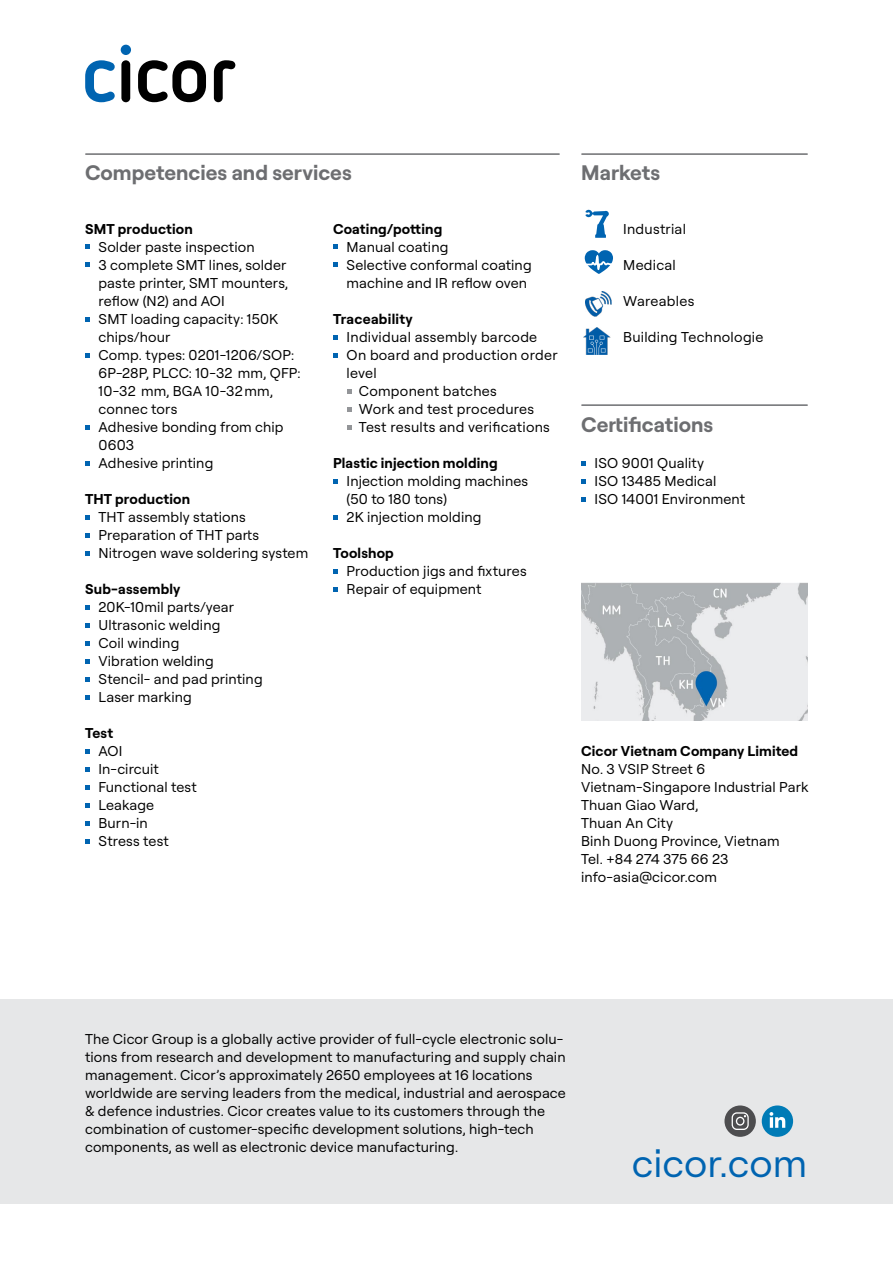
<style>
.page{position:relative;width:893px;height:1263px;background:#fff}
.page>*{position:absolute;margin:0;border:0;box-sizing:border-box;transform-origin:0 0}
.t1{font:39px "Roobert PRO";color:#0064b1}
.t2{font:700 21px "Roobert PRO";color:#6d6e71}
.t3{font:14.25px/18px "Roobert PRO";letter-spacing:.01em;color:#000}
.t4{font:700 14.25px "Roobert PRO";letter-spacing:.01em;color:#000}
</style>
<div class="page">
<svg style="left:85px;top:60px;width:30px;height:42px"></svg>
<div style="left:121px;top:45px;width:10px;height:10px;background:#0064b1;border-radius:50%"></div>
<div style="left:121px;top:60px;width:9px;height:42px;background:#000;border-radius:4px"></div>
<svg style="left:138px;top:60px;width:68px;height:42px"></svg>
<svg style="left:214px;top:60px;width:21px;height:42px"></svg>
<svg style="left:85px;top:244px;width:5px;height:5px"></svg>
<svg style="left:85px;top:262px;width:5px;height:5px"></svg>
<svg style="left:85px;top:317px;width:5px;height:4px"></svg>
<svg style="left:85px;top:353px;width:5px;height:4px"></svg>
<svg style="left:85px;top:425px;width:5px;height:4px"></svg>
<svg style="left:85px;top:461px;width:5px;height:4px"></svg>
<svg style="left:85px;top:515px;width:5px;height:4px"></svg>
<svg style="left:85px;top:533px;width:5px;height:4px"></svg>
<svg style="left:85px;top:551px;width:5px;height:4px"></svg>
<svg style="left:85px;top:605px;width:5px;height:4px"></svg>
<svg style="left:85px;top:623px;width:5px;height:4px"></svg>
<svg style="left:85px;top:641px;width:5px;height:4px"></svg>
<svg style="left:85px;top:659px;width:5px;height:4px"></svg>
<svg style="left:85px;top:677px;width:5px;height:4px"></svg>
<svg style="left:85px;top:695px;width:5px;height:4px"></svg>
<svg style="left:85px;top:749px;width:5px;height:4px"></svg>
<svg style="left:85px;top:767px;width:5px;height:4px"></svg>
<svg style="left:85px;top:785px;width:5px;height:4px"></svg>
<svg style="left:85px;top:803px;width:5px;height:4px"></svg>
<svg style="left:85px;top:821px;width:5px;height:4px"></svg>
<svg style="left:85px;top:839px;width:5px;height:4px"></svg>
<svg style="left:581px;top:461px;width:5px;height:4px"></svg>
<svg style="left:581px;top:479px;width:5px;height:4px"></svg>
<svg style="left:581px;top:497px;width:5px;height:4px"></svg>
<hr style="left:582px;top:404px;width:225px;height:2px;background:#6d6e71">
<div style="left:0;top:999px;width:893px;height:204px;background:#e6e7e8"></div>
<hr style="left:86px;top:153px;width:473px;height:2px;background:#6d6e71">
<hr style="left:582px;top:153px;width:225px;height:2px;background:#6d6e71">
<svg style="left:585px;top:210px;width:24px;height:28px"></svg>
<svg style="left:585px;top:250px;width:28px;height:24px"></svg>
<img style="left:585px;top:291px;width:26px;height:25px">
<img style="left:584px;top:327px;width:26px;height:27px">
<svg style="left:333px;top:244px;width:5px;height:5px"></svg>
<svg style="left:333px;top:262px;width:5px;height:5px"></svg>
<svg style="left:333px;top:335px;width:5px;height:4px"></svg>
<svg style="left:333px;top:353px;width:5px;height:4px"></svg>
<svg style="left:347px;top:389px;width:5px;height:4px"></svg>
<svg style="left:347px;top:407px;width:5px;height:4px"></svg>
<svg style="left:347px;top:425px;width:5px;height:4px"></svg>
<svg style="left:333px;top:479px;width:5px;height:4px"></svg>
<svg style="left:333px;top:515px;width:5px;height:4px"></svg>
<svg style="left:333px;top:569px;width:5px;height:4px"></svg>
<svg style="left:333px;top:587px;width:5px;height:4px"></svg>
<img style="left:581px;top:583px;width:227px;height:137px">
<div style="left:762px;top:1105px;width:31px;height:32px;background:#007bb6;border-radius:50%"></div>
<svg style="left:769px;top:1112px;width:16px;height:16px"></svg>
<div style="left:724px;top:1105px;width:32px;height:32px;background:#4d4d4f;border-radius:50%"></div>
<svg style="left:732px;top:1112px;width:17px;height:18px"></svg>
<h2 class="t2" style="left:85px;top:157px;width:268px">Competencies and services</h2>
<h2 class="t2" style="left:581px;top:157px;width:80px">Markets</h2>
<p class="t3" style="left:623px;top:219px;width:64px">Industrial</p>
<p class="t3" style="left:623px;top:255px;width:54px">Medical</p>
<p class="t3" style="left:623px;top:291px;width:73px">Wareables</p>
<p class="t3" style="left:623px;top:327px;width:142px">Building Technologie</p>
<p class="t4" style="left:333px;top:219px;width:111px">Coating/potting</p>
<p class="t3" style="left:347px;top:237px;width:187px">Manual coating<br>Selective conformal coating machine and IR reflow oven</p>
<p class="t4" style="left:333px;top:309px;width:81px">Traceability</p>
<p class="t3" style="left:347px;top:327px;width:192px">Individual assembly barcode</p>
<p class="t3" style="left:347px;top:345px;width:213px">On board and production order</p>
<p class="t3" style="left:347px;top:363px;width:32px">level</p>
<p class="t3" style="left:359px;top:381px;width:140px">Component batches</p>
<p class="t3" style="left:359px;top:399px;width:177px">Work and test procedures</p>
<p class="t3" style="left:359px;top:417px;width:193px">Test results and verifications</p>
<p class="t4" style="left:333px;top:453px;width:166px">Plastic injection molding</p>
<p class="t3" style="left:347px;top:471px;width:183px">Injection molding machines (50 to 180 tons)<br>2K injection molding</p>
<p class="t4" style="left:333px;top:543px;width:62px">Toolshop</p>
<p class="t3" style="left:347px;top:561px;width:182px">Production jigs and fixtures<br>Repair of equipment</p>
<p class="t4" style="left:85px;top:219px;width:109px">SMT production</p>
<p class="t3" style="left:99px;top:237px;width:203px">Solder paste inspection<br>3 complete SMT lines, solder paste printer, SMT mounters, reflow (N2) and AOI<br>SMT loading capacity: 150K chips/hour<br>Comp. types: 0201-1206/SOP:<br>6P-28P, PLCC: 10-32 mm, QFP:<br>10-32 mm, BGA 10-32mm, connec tors<br>Adhesive bonding from chip<br>0603<br>Adhesive printing</p>
<p class="t4" style="left:85px;top:489px;width:107px">THT production</p>
<p class="t3" style="left:99px;top:507px;width:211px">THT assembly stations<br>Preparation of THT parts<br>Nitrogen wave soldering system</p>
<p class="t4" style="left:85px;top:579px;width:97px">Sub-assembly</p>
<p class="t3" style="left:99px;top:597px;width:166px">20K-10mil parts/year<br>Ultrasonic welding<br>Coil winding<br>Vibration welding<br>Stencil- and pad printing<br>Laser marking</p>
<p class="t4" style="left:85px;top:723px;width:30px">Test</p>
<p class="t3" style="left:99px;top:741px;width:100px">AOI<br>In-circuit<br>Functional test<br>Leakage<br>Burn-in<br>Stress test</p>
<h2 class="t2" style="left:581px;top:409px;width:134px">Certifications</h2>
<p class="t3" style="left:595px;top:453px;width:152px">ISO 9001 Quality<br>ISO 13485 Medical<br>ISO 14001 Environment</p>
<p class="t4" style="left:581px;top:741px;width:219px">Cicor Vietnam Company Limited</p>
<p class="t3" style="left:581px;top:759px;width:229px">No. 3 VSIP Street 6<br>Vietnam-Singapore Industrial Park<br>Thuan Giao Ward,<br>Thuan An City<br>Binh Duong Province, Vietnam<br>Tel. +84 274 375 66 23 info-asia@cicor.com</p>
<p class="t3" style="left:85px;top:1029px;width:482px">The Cicor Group is a globally active provider of full-cycle electronic solu&shy;tions from research and development to manufacturing and supply chain management. Cicor’s approximately 2650 employees at 16 locations worldwide are serving leaders from the medical, industrial and aerospace &amp; defence industries. Cicor creates value to its customers through the combination of customer-specific development solutions, high-tech components, as well as electronic device manufacturing.</p>
<h1 class="t1" style="left:632px;top:1135px;width:177px">cicor.com</h1>
</div>
